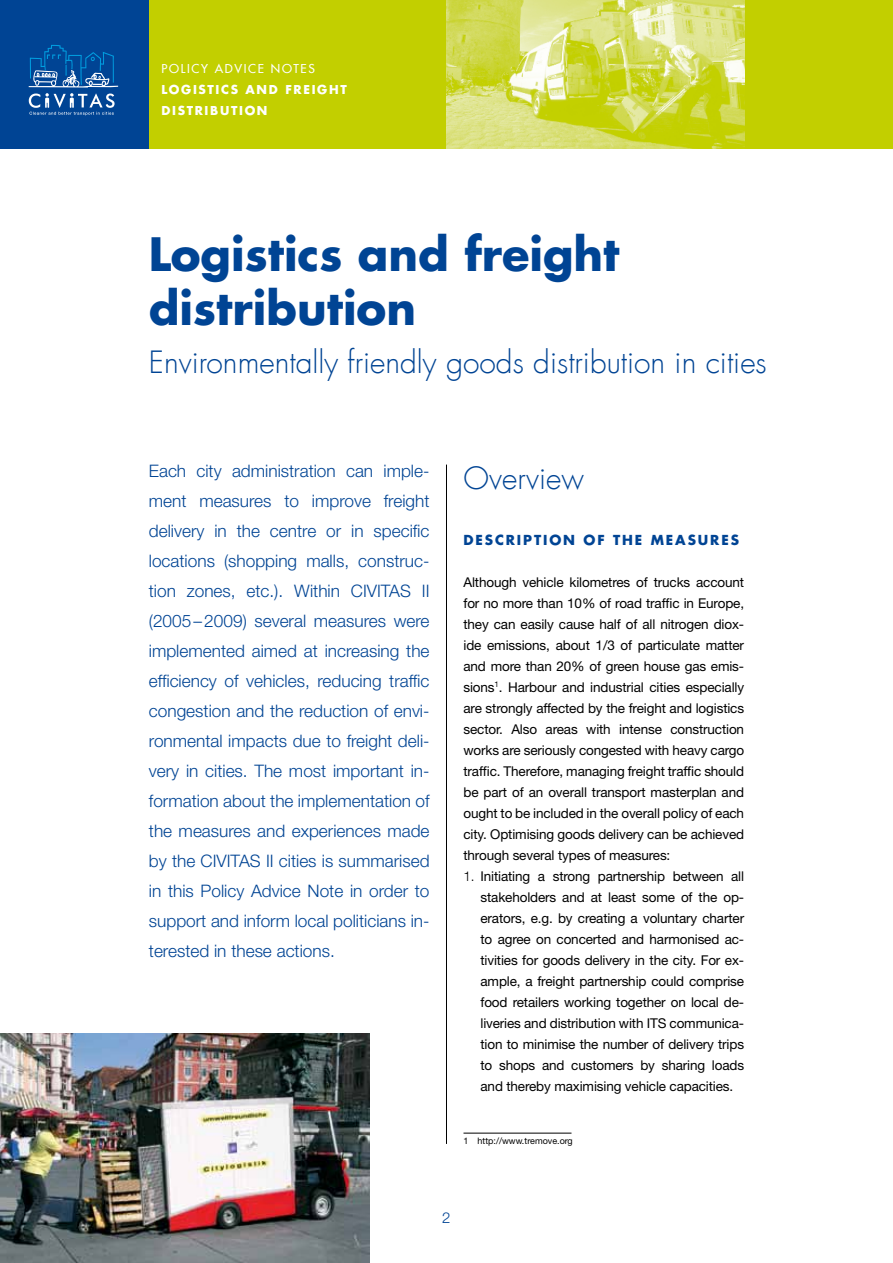
<style>
.page{position:relative;width:893px;height:1263px;background:#fff}
.page>*{position:absolute;margin:0;border:0;box-sizing:border-box;transform-origin:0 0}
.t1{font:700 45px/54px "Futura Com";color:#004494}
.t2{font:300 30px "Futura Com";color:#004494}
.t3{font:300 17.25px/30px "Helvetica Neue LT Pro";color:#004494;text-align:justify}
.t4{font:300 15px "Helvetica Neue LT Pro";color:#004494}
.t5{font:13.5px/21px "Helvetica Neue LT Pro";letter-spacing:-.01em;color:#000;text-align:justify}
.t6{font:700 13.5px "Futura Com";letter-spacing:.14em;color:#004494}
.t7{font:700 12px/21px "Futura Com";letter-spacing:.14em;color:#fff}
.t8{font:500 12px "Futura Com";letter-spacing:.14em;color:#fff}
.t9{font:9px "Helvetica Neue LT Pro";color:#000}
.s1{font-weight:300}
</style>
<div class="page">
<div style="left:0;top:0;width:893px;height:149px;background:#c2cf00"></div>
<div style="left:0;top:0;width:149px;height:149px;background:#004494"></div>
<svg style="left:29px;top:45px;width:89px;height:70px"></svg>
<img style="left:446px;top:0;width:298px;height:149px">
<hr style="left:892px;top:0;width:1px;height:149px;background:#004494">
<img style="left:0;top:1033px;width:370px;height:230px">
<hr style="left:463px;top:1133px;width:108px;height:1px;background:#000">
<hr style="left:446px;top:465px;width:1px;height:679px;background:#000">
<p class="t8" style="left:162px;top:60px;width:155px">POLICY ADVICE N OTE S</p>
<p class="t7" style="left:162px;top:79px;width:187px">LOGISTICS AND FREIGHT<br>DISTRIBUTION</p>
<h1 class="t1" style="left:149px;top:226px;width:472px">LOGISTICS AND FREIGHT<br>DISTRIBUTION</h1>
<h2 class="t2" style="left:149px;top:343px;width:619px">Environmentally friendly goods distribution in cities</h2>
<p class="t3" style="left:149px;top:455px;width:282px">Each city administration can imple&shy;ment measures to improve freight delivery in the centre or in specific locations (shopping malls, construc&shy;tion zones, etc.). Within CIVITAS II (2005–2009) several measures were implemented aimed at increasing the efficiency of vehicles, reducing traffic congestion and the reduction of envi&shy;ronmental impacts due to freight deli&shy;very in cities. The most important in&shy;formation about the implementation of the measures and experiences made by the CIVITAS II cities is summarised in this Policy Advice Note in order to support and inform local politicians in&shy;terested in these actions.</p>
<h2 class="t2" style="left:463px;top:459px;width:122px">Overview</h2>
<p class="t6" style="left:463px;top:529px;width:277px">DESCRIPTION OF THE MEASURES</p>
<p class="t5" style="left:463px;top:571px;width:282px">Although vehicle kilometres of trucks account for no more than 10% of road traffic in Europe, they can easily cause half of all nitrogen diox&shy;ide emissions, about 1/3 of particulate matter and more than 20% of green house gas emis&shy;sions<sup>1</sup>. Harbour and industrial cities especially are strongly affected by the freight and logistics sector. Also areas with intense construction works are seriously congested with heavy cargo traffic. Therefore, managing freight traffic should be part of an overall transport masterplan and ought to be included in the overall policy of each city. Optimising goods delivery can be achieved through several types of measures:</p>
<p class="t5" style="left:480px;top:865px;width:265px;text-indent:-17px"><span class="s1">1.</span> Initiating a strong partnership between all stakeholders and at least some of the op&shy;erators, e.g. by creating a voluntary charter to agree on concerted and harmonised ac&shy;tivities for goods delivery in the city. For ex&shy;ample, a freight partnership could comprise food retailers working together on local de&shy;liveries and distribution with ITS communica&shy;tion to minimise the number of delivery trips to shops and customers by sharing loads and thereby maximising vehicle capacities.</p>
<p class="t9" style="left:463px;top:1135px;width:111px">1 http://www.tremove.org</p>
<p class="t4" style="left:442px;top:1208px;width:10px">2</p>
</div>
